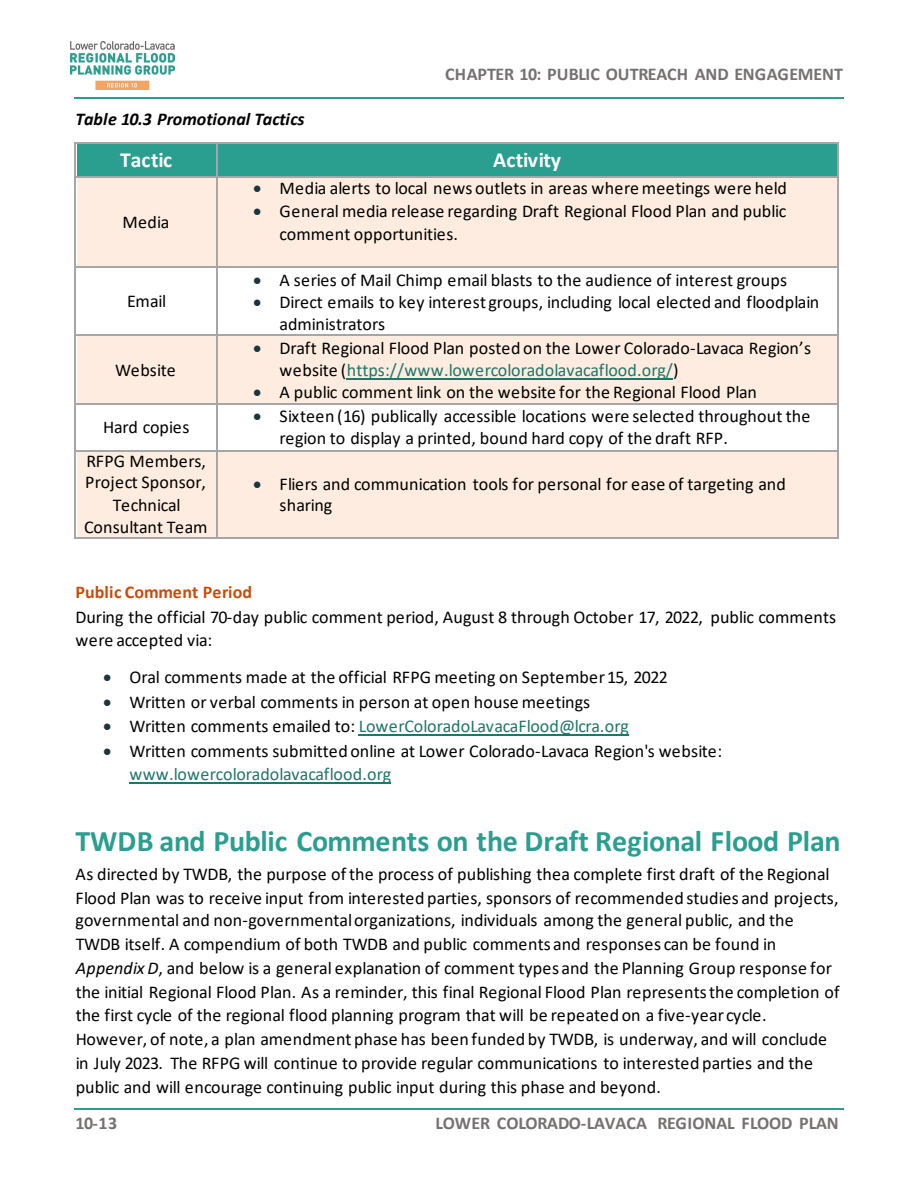
<style>
.page{position:relative;width:918px;height:1188px;background:#fff}
.page>*{position:absolute;margin:0;border:0;box-sizing:border-box;transform-origin:0 0}
.t1{font:700 30px "Calibri";letter-spacing:-.01em;color:#2a9e8f}
.t2{font:700 21.6px "Calibri";letter-spacing:-.005em;color:#fff}
.t3{font:18px/23.7px "Calibri";letter-spacing:.005em;color:#000}
.t4{font:700 18px "Calibri";letter-spacing:-.005em;color:#767171}
.t5{font:18px "Calibri";color:#1f766a}
.t6{font:italic 700 18px "Calibri";letter-spacing:.005em;color:#000}
.t7{font:700 18px "Calibri";color:#c84c09}
.t8{font:18px "Calibri";letter-spacing:-.015em;color:#000}
.s1{color:#1c343e}
.s2{color:#1f766a}
.s3{color:#000}
.s4{font-style:italic}
</style>
<div class="page">
<hr style="left:74px;top:97px;width:770px;height:1px;background:#2a9e8f">
<hr style="left:74px;top:1109px;width:770px;height:1px;background:#2a9e8f">
<img style="left:70px;top:42px;width:105px;height:48px">
<div style="left:77px;top:144px;width:140px;height:32px;background:#2a9e8f"></div>
<div style="left:217px;top:144px;width:621px;height:32px;background:#2a9e8f"></div>
<hr style="left:76px;top:143px;width:140px;height:1px;background:#a6a6a6">
<hr style="left:217px;top:143px;width:621px;height:1px;background:#a6a6a6">
<hr style="left:74px;top:144px;width:2px;height:32px;background:#a6a6a6">
<hr style="left:216px;top:144px;width:1px;height:32px;background:#a6a6a6">
<hr style="left:838px;top:144px;width:1px;height:32px;background:#a6a6a6">
<div style="left:77px;top:176px;width:140px;height:90px;background:#fdecdf"></div>
<div style="left:217px;top:176px;width:621px;height:90px;background:#fdecdf"></div>
<hr style="left:76px;top:176px;width:140px;height:2px;background:#a6a6a6">
<hr style="left:217px;top:176px;width:621px;height:2px;background:#a6a6a6">
<hr style="left:74px;top:178px;width:2px;height:88px;background:#a6a6a6">
<hr style="left:216px;top:178px;width:1px;height:88px;background:#a6a6a6">
<hr style="left:838px;top:178px;width:1px;height:88px;background:#a6a6a6">
<hr style="left:76px;top:266px;width:140px;height:2px;background:#a6a6a6">
<hr style="left:217px;top:266px;width:621px;height:2px;background:#a6a6a6">
<hr style="left:74px;top:268px;width:2px;height:67px;background:#a6a6a6">
<hr style="left:216px;top:268px;width:1px;height:67px;background:#a6a6a6">
<hr style="left:838px;top:268px;width:1px;height:67px;background:#a6a6a6">
<div style="left:77px;top:336px;width:140px;height:67px;background:#fdecdf"></div>
<div style="left:217px;top:336px;width:621px;height:67px;background:#fdecdf"></div>
<hr style="left:347px;top:378px;width:326px;height:1px;background:#1f766a">
<hr style="left:76px;top:335px;width:140px;height:1px;background:#a6a6a6">
<hr style="left:217px;top:335px;width:621px;height:1px;background:#a6a6a6">
<hr style="left:74px;top:336px;width:2px;height:67px;background:#a6a6a6">
<hr style="left:216px;top:336px;width:1px;height:67px;background:#a6a6a6">
<hr style="left:838px;top:336px;width:1px;height:67px;background:#a6a6a6">
<hr style="left:76px;top:403px;width:140px;height:1px;background:#a6a6a6">
<hr style="left:217px;top:403px;width:621px;height:1px;background:#a6a6a6">
<hr style="left:74px;top:404px;width:2px;height:46px;background:#a6a6a6">
<hr style="left:216px;top:404px;width:1px;height:46px;background:#a6a6a6">
<hr style="left:838px;top:404px;width:1px;height:46px;background:#a6a6a6">
<div style="left:77px;top:450px;width:140px;height:88px;background:#fdecdf"></div>
<div style="left:217px;top:450px;width:621px;height:88px;background:#fdecdf"></div>
<hr style="left:76px;top:450px;width:140px;height:1px;background:#a6a6a6">
<hr style="left:217px;top:450px;width:621px;height:1px;background:#a6a6a6">
<hr style="left:74px;top:451px;width:2px;height:87px;background:#a6a6a6">
<hr style="left:76px;top:538px;width:140px;height:1px;background:#a6a6a6">
<hr style="left:216px;top:451px;width:1px;height:87px;background:#a6a6a6">
<hr style="left:217px;top:538px;width:621px;height:1px;background:#a6a6a6">
<hr style="left:838px;top:451px;width:1px;height:87px;background:#a6a6a6">
<hr style="left:359px;top:734px;width:270px;height:2px;background:#1f766a">
<hr style="left:130px;top:782px;width:261px;height:2px;background:#1f766a">
<p class="t4" style="left:445px;top:62px;width:399px">CHAPTER 10: PUBLIC OUTREACH AND ENGAGEMENT</p>
<p class="t6" style="left:76px;top:106px;width:231px">Table 10.3 Promotional Tactics</p>
<p class="t2" style="left:120px;top:144px;width:54px">Tactic</p>
<p class="t2" style="left:493px;top:144px;width:69px">Activity</p>
<p class="t3" style="left:122px;top:210px;width:49px">Media</p>
<p class="t3" style="left:127px;top:289px;width:40px">Email</p>
<p class="t3" style="left:115px;top:357px;width:62px">Website</p>
<p class="t3" style="left:253px;top:176px;width:535px"><span class="s1">•</span> Media alerts to local news outlets in areas where meetings were held</p>
<p class="t3" style="left:280px;top:199px;width:508px;line-height:22.8px;text-indent:-26px"><span class="s1">•</span> General media release regarding Draft Regional Flood Plan and public comment opportunities.</p>
<p class="t3" style="left:253px;top:267px;width:535px"><span class="s1">•</span> A series of Mail Chimp email blasts to the audience of interest groups</p>
<p class="t3" style="left:280px;top:291px;width:541px;line-height:21.6px;text-indent:-26px"><span class="s1">•</span> Direct emails to key interest groups, including local elected and floodplain administrators</p>
<p class="t3" style="left:280px;top:337px;width:533px;line-height:21.6px;text-indent:-26px"><span class="s1">•</span> Draft Regional Flood Plan posted on the Lower Colorado-Lavaca Region’s website (<span class="s2">https://www.lowercoloradolavacaflood.org/</span>)</p>
<p class="t3" style="left:253px;top:380px;width:505px"><span class="s1">•</span> A public comment link on the website for the Regional Flood Plan</p>
<p class="t8" style="left:103px;top:415px;width:88px">Hard copies</p>
<p class="t3" style="left:280px;top:405px;width:532px;line-height:21.6px;text-indent:-26px"><span class="s1">•</span> Sixteen (16) publically accessible locations were selected throughout the region to display a printed, bound hard copy of the draft RFP.</p>
<p class="t3" style="left:84px;top:449px;width:125px;line-height:22px;text-align:center">RFPG Members,<br>Project Sponsor,<br>Technical<br>Consultant Team</p>
<p class="t3" style="left:280px;top:472px;width:508px;line-height:21.6px;text-indent:-26px"><span class="s1">•</span> Fliers and communication tools for personal for ease of targeting and sharing</p>
<h5 class="t7" style="left:76px;top:579px;width:178px">Public Comment Period</h5>
<p class="t3" style="left:76px;top:605px;width:762px;line-height:22.8px">During the official 70-day public comment period, August 8 through October 17, 2022, public comments were accepted via:</p>
<p class="t3" style="left:103px;top:665px;width:566px"><span class="s1">•</span> Oral comments made at the official RFPG meeting on September 15, 2022</p>
<p class="t3" style="left:103px;top:690px;width:488px"><span class="s1">•</span> Written or verbal comments in person at open house meetings</p>
<p class="t5" style="left:103px;top:714px;width:527px"><span class="s1">•</span> <span class="s3">Written comments emailed to:</span> LowerColoradoLavacaFlood@lcra.org</p>
<p class="t3" style="left:130px;top:739px;width:594px;line-height:22.8px;text-indent:-26px"><span class="s1">•</span> Written comments submitted online at Lower Colorado-Lavaca Region's website: <span class="s2">www.lowercoloradolavacaflood.org</span></p>
<h3 class="t1" style="left:76px;top:820px;width:766px">TWDB and Public Comments on the Draft Regional Flood Plan</h3>
<p class="t3" style="left:76px;top:861px;width:765px">As directed by TWDB, the purpose of the process of publishing thea complete first draft of the Regional Flood Plan was to receive input from interested parties, sponsors of recommended studies and projects, governmental and non-governmental organizations, individuals among the general public, and the TWDB itself. A compendium of both TWDB and public comments and responses can be found in <span class="s4">Appendix D</span>, and below is a general explanation of comment types and the Planning Group response for the initial Regional Flood Plan. As a reminder, this final Regional Flood Plan represents the completion of the first cycle of the regional flood planning program that will be repeated on a five-year cycle.<br>However, of note, a plan amendment phase has been funded by TWDB, is underway, and will conclude in July 2023. The RFPG will continue to provide regular communications to interested parties and the public and will encourage continuing public input during this phase and beyond.</p>
<p class="t4" style="left:76px;top:1110px;width:43px">10-13</p>
<p class="t4" style="left:436px;top:1110px;width:405px">LOWER COLORADO-LAVACA REGIONAL FLOOD PLAN</p>
</div>
